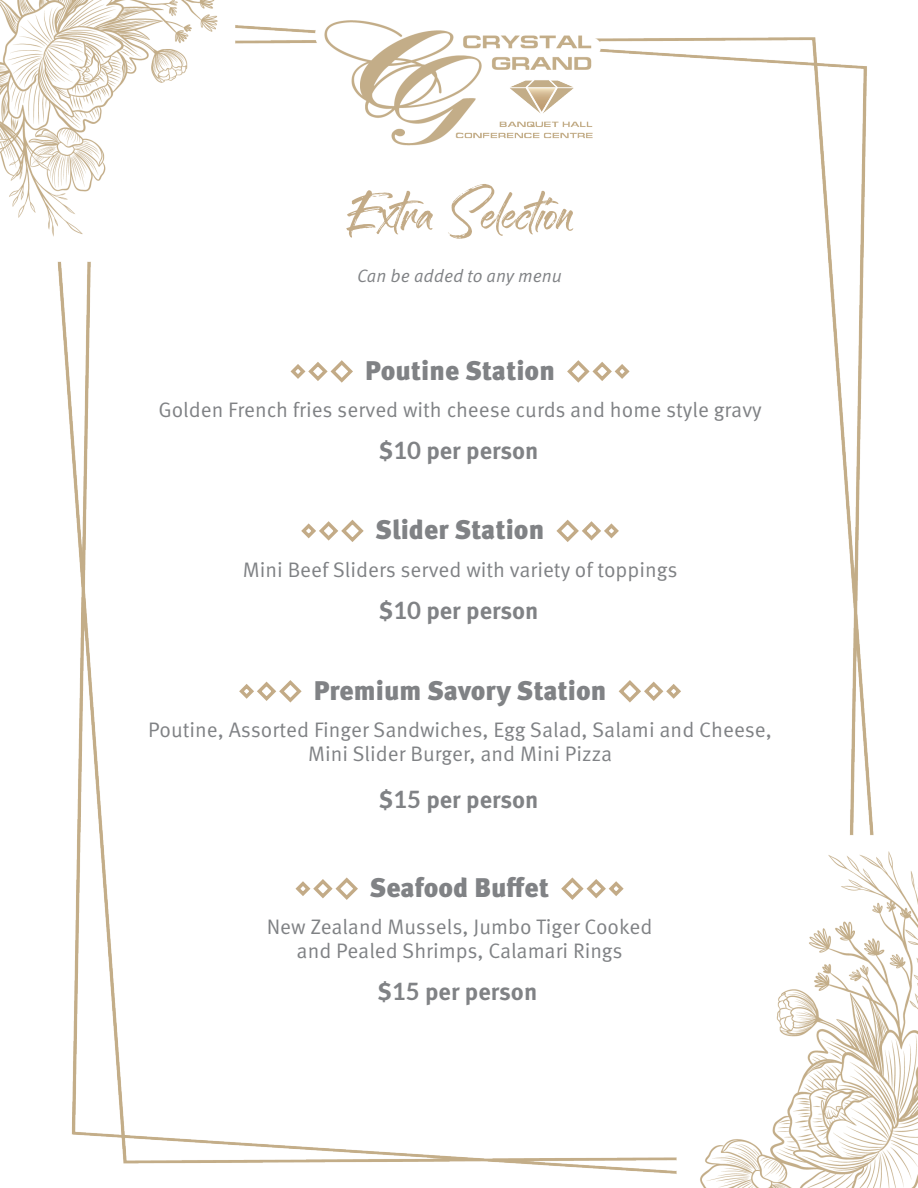
<style>
.page{position:relative;width:918px;height:1188px;background:#fff}
.page>*{position:absolute;margin:0;border:0;box-sizing:border-box;transform-origin:0 0}
.t1{font:82.5px "Sandbrush Pro";color:#c3ab87}
.t2{font:900 27px "Meta Pro";color:#808285}
.t3{font:700 24px "Meta Pro";color:#808285}
.t4{font:21px/24px "Meta Pro";color:#808285;text-align:center}
.t5{font:italic 18px "Meta Pro";color:#808285}
.s1{font-family:"Lato"}
</style>
<div class="page">
<img style="left:0;top:0;width:918px;height:1188px">
<svg style="left:288px;top:358px;width:67px;height:27px"></svg>
<svg style="left:565px;top:358px;width:67px;height:27px"></svg>
<svg style="left:299px;top:517px;width:67px;height:28px"></svg>
<svg style="left:554px;top:517px;width:67px;height:28px"></svg>
<svg style="left:237px;top:678px;width:67px;height:27px"></svg>
<svg style="left:616px;top:678px;width:68px;height:27px"></svg>
<svg style="left:293px;top:875px;width:67px;height:27px"></svg>
<svg style="left:559px;top:875px;width:67px;height:27px"></svg>
<h1 class="t1" style="left:346px;top:170px;width:227px">Extra Selection</h1>
<p class="t5" style="left:357px;top:264px;width:206px">Can be added to any menu</p>
<p class="t2" style="left:365px;top:353px;width:191px">Poutine Station</p>
<p class="t4" style="left:158px;top:399px;width:605px">Golden French fries served with cheese curds and home style gravy</p>
<p class="t3" style="left:379px;top:435px;width:161px">$<span class="s1">10</span> per person</p>
<p class="t2" style="left:375px;top:513px;width:170px">Slider Station</p>
<p class="t4" style="left:243px;top:558px;width:436px">Mini Beef Sliders served with variety of toppings</p>
<p class="t3" style="left:379px;top:596px;width:161px">$<span class="s1">10</span> per person</p>
<p class="t2" style="left:314px;top:673px;width:294px">Premium Savory Station</p>
<p class="t4" style="left:148px;top:718px;width:625px">Poutine, Assorted Finger Sandwiches, Egg Salad, Salami and Cheese,<br>Mini Slider Burger, and Mini Pizza</p>
<p class="t3" style="left:379px;top:785px;width:161px">$<span class="s1">15</span> per person</p>
<p class="t2" style="left:370px;top:870px;width:181px">Seafood Buffet</p>
<p class="t4" style="left:267px;top:916px;width:387px">New Zealand Mussels, Jumbo Tiger Cooked and Pealed Shrimps, Calamari Rings</p>
<p class="t3" style="left:378px;top:977px;width:161px">$<span class="s1">15</span> per person</p>
</div>
